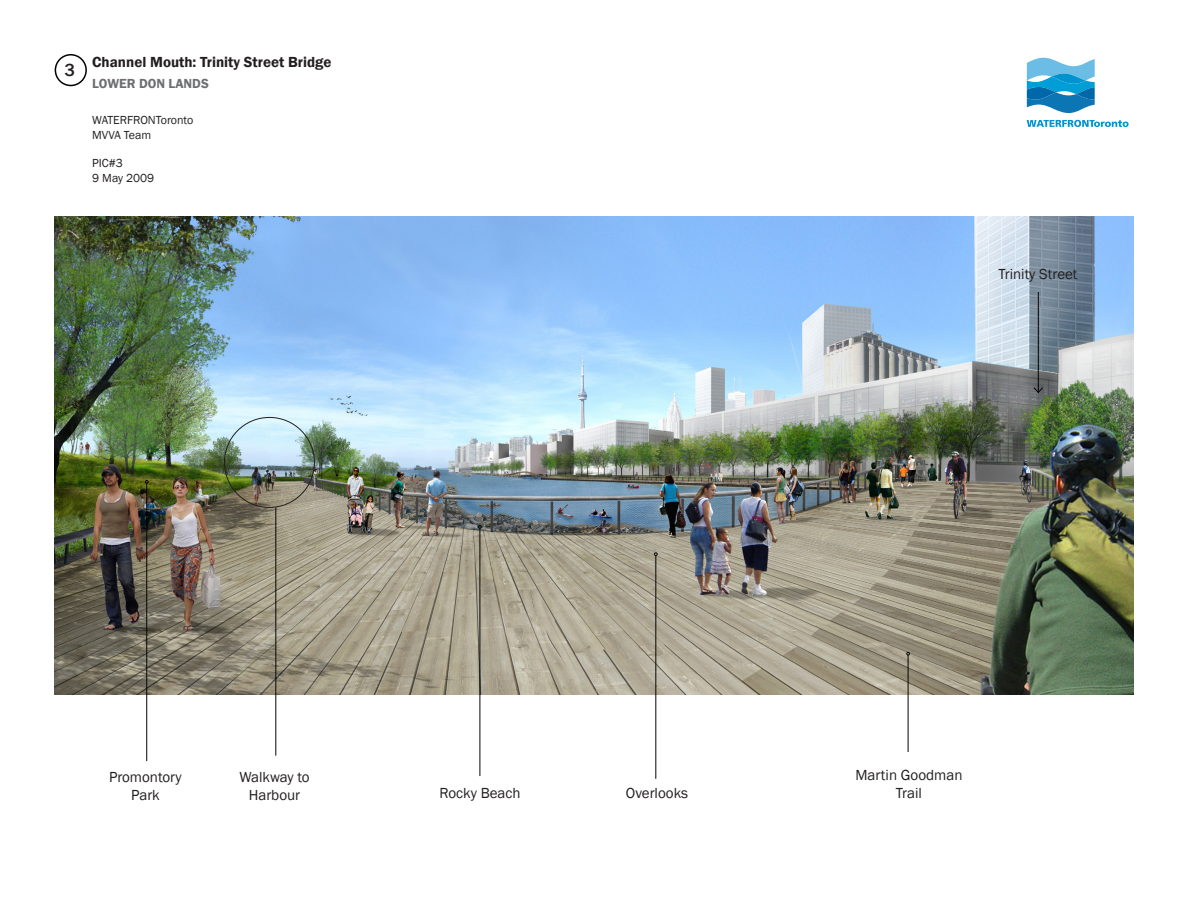
<style>
.page{position:relative;width:1188px;height:918px;background:#fff}
.page>*{position:absolute;margin:0;border:0;box-sizing:border-box;transform-origin:0 0}
.t1{font:500 18px "Franklin Gothic";color:#231f20}
.t2{font:15px/18px "Franklin Gothic";color:#231f20;text-align:center}
.t3{font:600 15px "Franklin Gothic";color:#231f20}
.t4{font:600 13.5px "Franklin Gothic";color:#6d6e71}
.t5{font:12px "Franklin Gothic";color:#231f20}
</style>
<div class="page">
<img style="left:54px;top:217px;width:1080px;height:477px">
<hr style="left:275px;top:507px;width:1px;height:249px;background:#040503">
<hr style="left:480px;top:528px;width:1px;height:248px;background:#040503">
<svg style="left:478px;top:525px;width:4px;height:4px"></svg>
<hr style="left:655px;top:556px;width:1px;height:223px;background:#040503">
<svg style="left:654px;top:552px;width:4px;height:4px"></svg>
<hr style="left:908px;top:655px;width:1px;height:97px;background:#040503">
<svg style="left:906px;top:652px;width:4px;height:3px"></svg>
<hr style="left:1038px;top:292px;width:1px;height:100px;background:#040503">
<svg style="left:1033px;top:387px;width:11px;height:6px"></svg>
<hr style="left:146px;top:483px;width:1px;height:278px;background:#040503">
<svg style="left:145px;top:480px;width:3px;height:4px"></svg>
<div style="left:55px;top:54px;width:32px;height:32px;border:2px solid #000;border-radius:50%"></div>
<svg style="left:1027px;top:58px;width:68px;height:55px"></svg>
<svg style="left:1027px;top:120px;width:102px;height:7px"></svg>
<p class="t1" style="left:64px;top:58px;width:12px">3</p>
<p class="t3" style="left:92px;top:52px;width:241px">Channel Mouth: Trinity Street Bridge</p>
<p class="t4" style="left:92px;top:75px;width:118px">LOWER DON LANDS</p>
<p class="t5" style="left:92px;top:113px;width:103px">WATERFRONToronto</p>
<p class="t5" style="left:92px;top:127px;width:61px">MVVA Team</p>
<p class="t5" style="left:92px;top:156px;width:32px">PIC#3</p>
<p class="t5" style="left:92px;top:170px;width:63px">9 May 2009</p>
<p class="t2" style="left:998px;top:265px;width:81px">Trinity Street</p>
<p class="t2" style="left:109px;top:768px;width:74px">Promontory<br>Park</p>
<p class="t2" style="left:239px;top:768px;width:72px">Walkway to<br>Harbour</p>
<p class="t2" style="left:439px;top:784px;width:83px">Rocky Beach</p>
<p class="t2" style="left:626px;top:784px;width:64px">Overlooks</p>
<p class="t2" style="left:855px;top:766px;width:109px">Martin Goodman<br>Trail</p>
</div>
